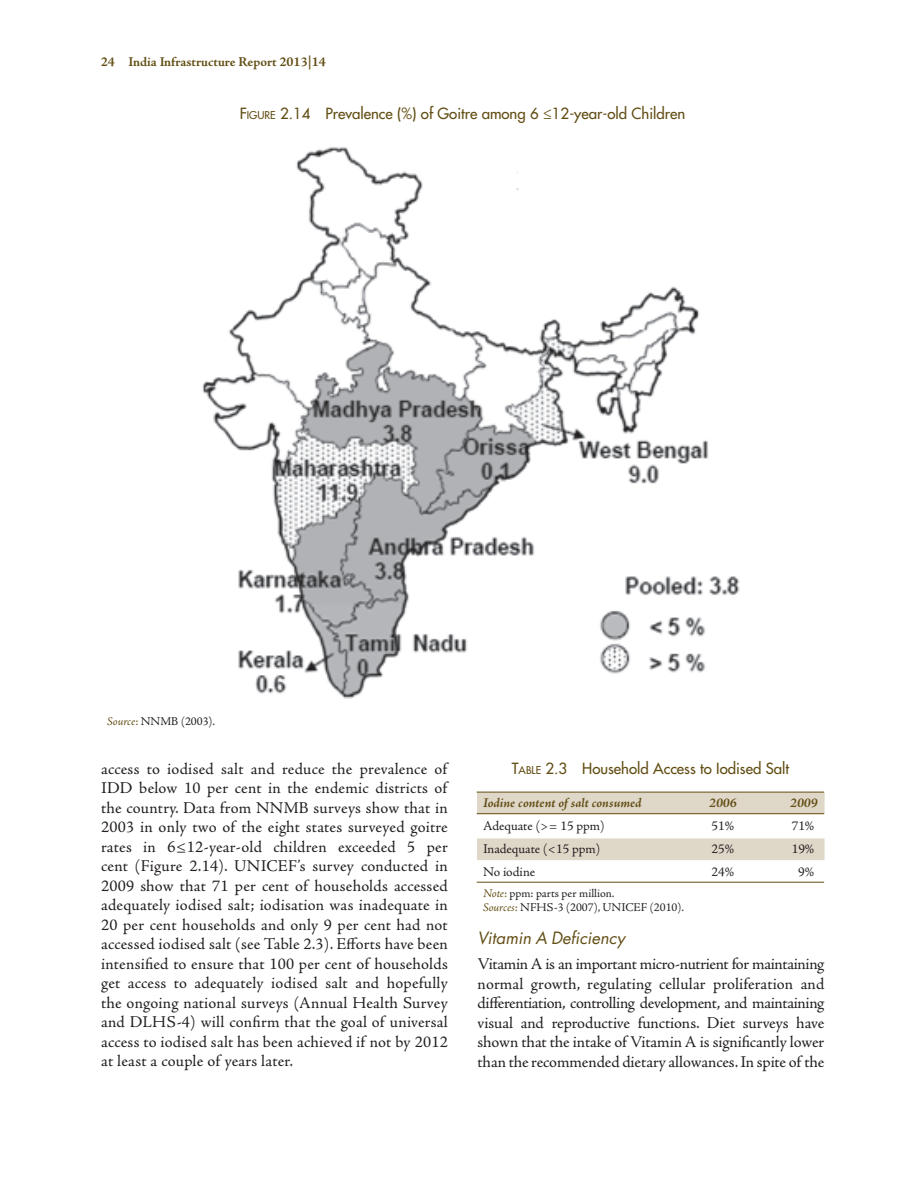
<style>
.page{position:relative;width:921px;height:1192px;background:#fff}
.page>*{position:absolute;margin:0;border:0;box-sizing:border-box;transform-origin:0 0}
.t1{font:16.5px/19.5px "Adobe Jenson Pro";color:#231f20;text-align:justify}
.t2{font:italic 16.5px "Futura";color:#624e14}
.t3{font:500 15px "Futura Std";color:#624e14}
.t4{font:13.5px "Adobe Jenson Pro";color:#231f20}
.t5{font:italic 700 13.5px "Adobe Jenson Pro";color:#624e14}
.t6{font:700 13.5px "Adobe Jenson Pro";letter-spacing:-.005em;color:#624e14}
.t7{font:12px/14.2px "Adobe Jenson Pro";color:#231f20}
.s1{font-style:inherit}
.s2{font-size:10.5px}
.s3{font-style:italic;color:#624e14}
.s4{color:#624e14}
</style>
<div class="page">
<div style="left:477px;top:838px;width:347px;height:22px;background:#dfd7c8;border:2px solid #dfd7c8"></div>
<div style="left:477px;top:792px;width:347px;height:21px;background:#dfd7c8;border:2px solid #dfd7c8"></div>
<hr style="left:476px;top:791px;width:348px;height:1px;background:#624e14">
<hr style="left:476px;top:813px;width:348px;height:1px;background:#624e14">
<hr style="left:476px;top:881px;width:348px;height:1px;background:#624e14">
<img style="left:202px;top:147px;width:538px;height:552px">
<p class="t6" style="left:101px;top:54px;width:226px">24 India Infrastructure Report 2013|14</p>
<p class="t3" style="left:240px;top:104px;width:447px"><span class="s1">F</span><span class="s2">IGURE</span> 2.14 Prevalence (%) of Goitre among 6 ≤12-year-old Children</p>
<p class="t7" style="left:107px;top:714px;width:109px"><span class="s3">Source</span><span class="s4">:</span> NNMB (2003).</p>
<p class="t1" style="left:101px;top:759px;width:348px">access to iodised salt and reduce the prevalence of IDD below 10 per cent in the endemic districts of the country. Data from NNMB surveys show that in 2003 in only two of the eight states surveyed goitre rates in 6≤12-year-old children exceeded 5 per cent (Figure 2.14). UNICEF’s survey conducted in 2009 show that 71 per cent of households accessed adequately iodised salt; iodisation was inadequate in 20 per cent households and only 9 per cent had not accessed iodised salt (see Table 2.3). Efforts have been intensified to ensure that 100 per cent of households get access to adequately iodised salt and hopefully the ongoing national surveys (Annual Health Survey and DLHS-4) will confirm that the goal of universal access to iodised salt has been achieved if not by 2012 at least a couple of years later.</p>
<p class="t3" style="left:512px;top:759px;width:279px"><span class="s1">T</span><span class="s2">ABLE</span> 2.3 Household Access to Iodised Salt</p>
<p class="t5" style="left:483px;top:795px;width:160px">Iodine content of salt consumed</p>
<p class="t5" style="left:709px;top:795px;width:29px">2006</p>
<p class="t5" style="left:790px;top:795px;width:29px">2009</p>
<p class="t4" style="left:483px;top:817px;width:123px">Adequate (&gt;= 15 ppm)</p>
<p class="t4" style="left:711px;top:817px;width:24px">51%</p>
<p class="t4" style="left:791px;top:817px;width:24px">71%</p>
<p class="t4" style="left:483px;top:840px;width:119px">Inadequate (&lt;15 ppm)</p>
<p class="t4" style="left:711px;top:840px;width:24px">25%</p>
<p class="t4" style="left:791px;top:840px;width:24px">19%</p>
<p class="t4" style="left:483px;top:863px;width:54px">No iodine</p>
<p class="t4" style="left:711px;top:863px;width:24px">24%</p>
<p class="t4" style="left:798px;top:863px;width:18px">9%</p>
<p class="t7" style="left:483px;top:885px;width:202px"><span class="s3">Note</span><span class="s4">:</span> ppm: parts per million.<br><span class="s3">Sources</span><span class="s4">:</span> NFHS-3 (2007), UNICEF (2010).</p>
<p class="t2" style="left:477px;top:926px;width:149px">Vitamin A Deficiency</p>
<p class="t1" style="left:477px;top:954px;width:348px">Vitamin A is an important micro-nutrient for maintaining normal growth, regulating cellular proliferation and differentiation, controlling development, and maintaining visual and reproductive functions. Diet surveys have shown that the intake of Vitamin A is significantly lower than the recommended dietary allowances. In spite of the</p>
</div>
